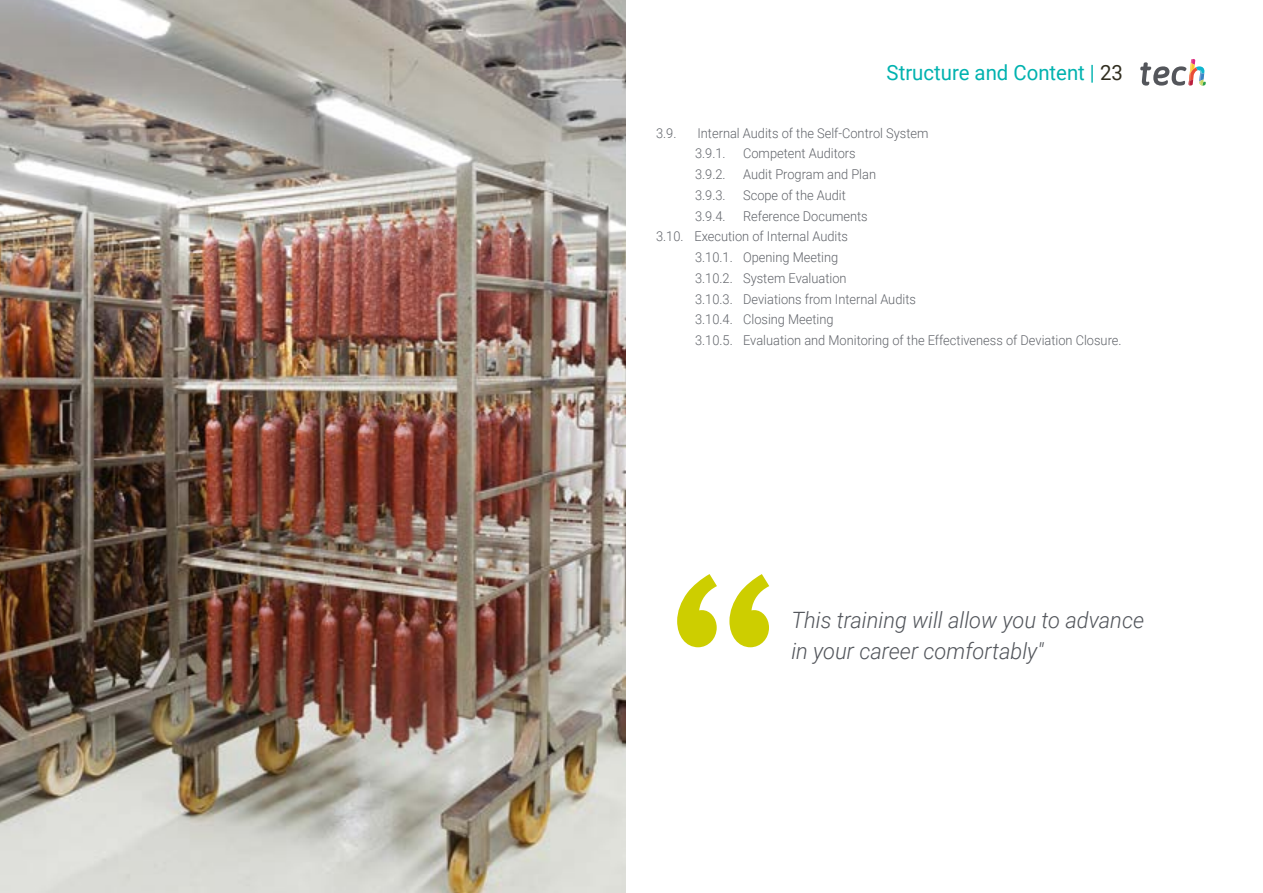
<style>
.page{position:relative;width:1263px;height:893px;background:#fff}
.page>*{position:absolute;margin:0;border:0;box-sizing:border-box;transform-origin:0 0}
.t1{font:italic 300 22.5px/31.5px "Roboto";color:#52555b}
.t2{font:21px "Roboto";color:#00b2af}
.t3{font:300 13.5px/20.7px "Roboto";color:#61646a;scale:.95 1}
.s1{color:#312e20}
</style>
<div class="page">
<svg style="left:677px;top:574px;width:92px;height:73px"></svg>
<img style="left:0;top:0;width:625px;height:893px">
<svg style="left:1140px;top:59px;width:66px;height:27px"></svg>
<h2 class="t2" style="left:887px;top:57px;width:238px">Structure and Content | <span class="s1">23</span></h2>
<p class="t3" style="left:656px;top:122px;width:23px">3.9.</p>
<p class="t3" style="left:695px;top:122px;width:247px">Internal Audits of the Self-Control System<br>3.9.1.</p>
<p class="t3" style="left:743px;top:143px;width:120px">Competent Auditors</p>
<p class="t3" style="left:695px;top:164px;width:34px">3.9.2.</p>
<p class="t3" style="left:743px;top:164px;width:141px">Audit Program and Plan</p>
<p class="t3" style="left:695px;top:184px;width:34px">3.9.3.</p>
<p class="t3" style="left:743px;top:184px;width:110px">Scope of the Audit</p>
<p class="t3" style="left:695px;top:205px;width:34px">3.9.4.</p>
<p class="t3" style="left:743px;top:205px;width:133px">Reference Documents</p>
<p class="t3" style="left:656px;top:226px;width:203px">3.10. Execution of Internal Audits</p>
<p class="t3" style="left:695px;top:247px;width:152px">3.10.1. Opening Meeting</p>
<p class="t3" style="left:695px;top:267px;width:161px">3.10.2. System Evaluation</p>
<p class="t3" style="left:695px;top:288px;width:234px">3.10.3. Deviations from Internal Audits</p>
<p class="t3" style="left:695px;top:309px;width:147px">3.10.4. Closing Meeting</p>
<p class="t3" style="left:695px;top:330px;width:450px">3.10.5. Evaluation and Monitoring of the Effectiveness of Deviation Closure.</p>
<h1 class="t1" style="left:791px;top:603px;width:354px">This training will allow you to advance in your career comfortably"</h1>
</div>
